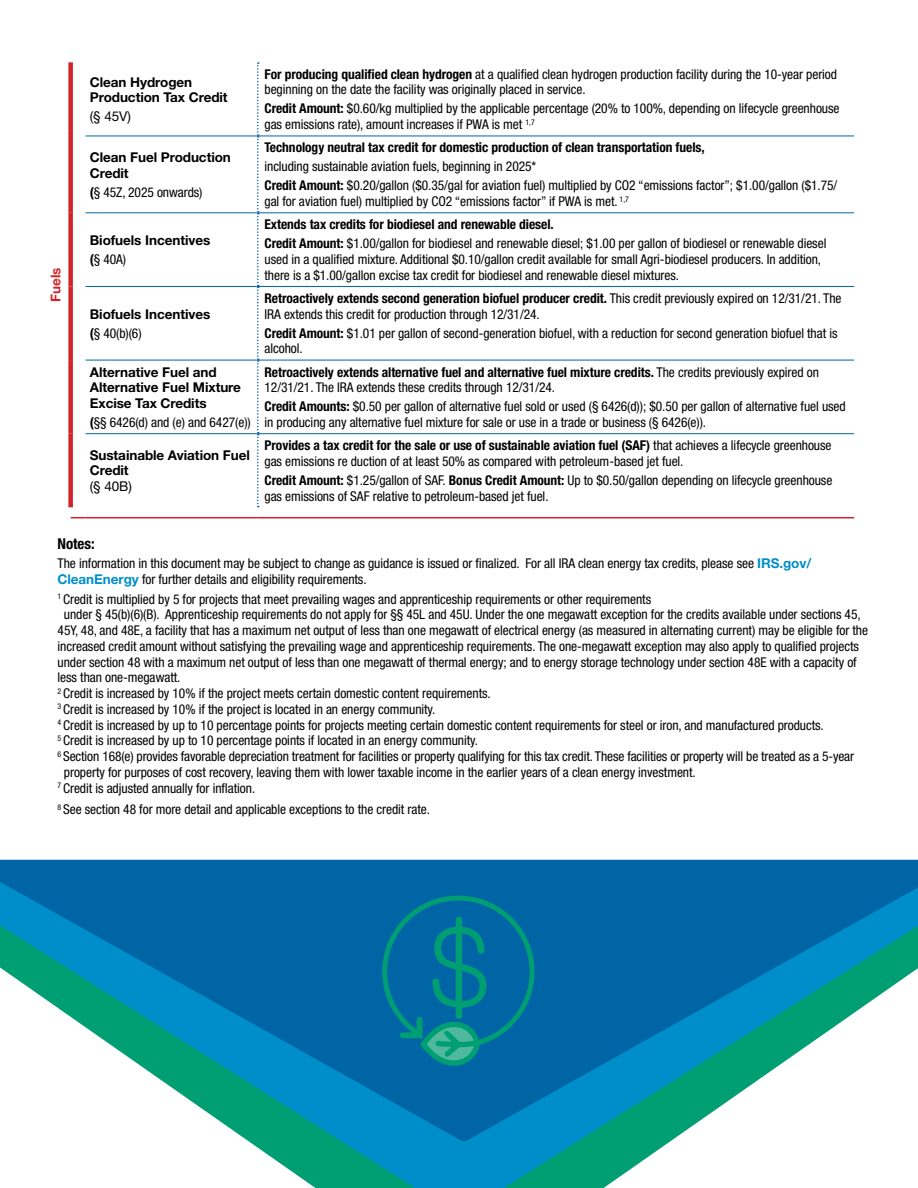
<style>
.page{position:relative;width:918px;height:1188px;background:#fff}
.page>*{position:absolute;margin:0;border:0;box-sizing:border-box;transform-origin:0 0}
.t1{font:700 condensed 15px "Helvetica Neue LT Std";letter-spacing:-.005em;color:#000}
.t2{font:condensed 13.5px/15.8px "Helvetica Neue LT Std";letter-spacing:-.005em;color:#000}
.t3{font:700 13.5px/15.8px "Helvetica Neue LT Std";letter-spacing:-.005em;color:#000}
.t4{font:13.5px "Helvetica Neue LT Std";color:#000}
.t5{font:700 13.5px "Helvetica Neue LT Std";letter-spacing:-.005em;color:#d2232a}
.s1{font-weight:700;font-stretch:normal}
.s2{font-weight:400;font-stretch:condensed}
.s3{font-weight:400}
.s4{font-weight:700}
.s5{font-weight:700;font-stretch:normal;color:#008ecb}
</style>
<div class="page">
<div style="left:68px;top:62px;width:5px;height:74px;background:#d2232a"></div>
<div style="left:68px;top:136px;width:5px;height:77px;background:#d2232a"></div>
<div style="left:68px;top:213px;width:5px;height:73px;background:#d2232a"></div>
<div style="left:68px;top:286px;width:5px;height:74px;background:#d2232a"></div>
<div style="left:68px;top:360px;width:5px;height:74px;background:#d2232a"></div>
<div style="left:68px;top:434px;width:5px;height:73px;background:#d2232a"></div>
<svg style="left:71px;top:517px;width:15px;height:1px"></svg>
<hr style="left:86px;top:517px;width:172px;height:1px;background:#d2232a">
<hr style="left:258px;top:517px;width:596px;height:1px;background:#d2232a">
<hr style="left:86px;top:136px;width:172px;height:1px;background:#0065a4">
<hr style="left:86px;top:213px;width:172px;height:1px;background:#0065a4">
<hr style="left:86px;top:286px;width:172px;height:1px;background:#0065a4">
<hr style="left:86px;top:360px;width:172px;height:1px;background:#0065a4">
<hr style="left:86px;top:433px;width:172px;height:1px;background:#0065a4">
<hr style="left:258px;top:136px;width:596px;height:1px;background:#0065a4">
<hr style="left:258px;top:213px;width:596px;height:1px;background:#0065a4">
<hr style="left:258px;top:286px;width:596px;height:1px;background:#0065a4">
<hr style="left:258px;top:360px;width:596px;height:1px;background:#0065a4">
<hr style="left:258px;top:433px;width:596px;height:1px;background:#0065a4">
<svg style="left:257px;top:62px;width:2px;height:445px"></svg>
<svg style="left:250px;top:1142px;width:419px;height:46px"></svg>
<svg style="left:0;top:860px;width:918px;height:282px"></svg>
<svg style="left:382px;top:896px;width:152px;height:197px;background:#02709c"></svg>
<div style="left:456px;top:917px;width:6px;height:102px;background:#009f73;border-radius:3px"></div>
<p class="t5" style="left:47px;top:302px;width:36px;rotate:-90deg">Fuels</p>
<p class="t3" style="left:90px;top:74px;width:139px">Clean Hydrogen<br>Production Tax Credit</p>
<p class="t4" style="left:90px;top:108px;width:43px">(§ 45V)</p>
<p class="t3" style="left:90px;top:149px;width:143px">Clean Fuel Production<br>Credit</p>
<p class="t2" style="left:90px;top:184px;width:114px"><span class="s1">(</span>§ 45Z, 2025 onwards)</p>
<p class="t3" style="left:90px;top:230px;width:122px;line-height:19px">Biofuels Incentives (<span class="s2">§ 40A)</span></p>
<p class="t3" style="left:90px;top:304px;width:122px;line-height:19px">Biofuels Incentives (<span class="s2">§ 40(b)(6)</span></p>
<p class="t3" style="left:90px;top:364px;width:153px">Alternative Fuel and<br>Alternative Fuel Mixture<br>Excise Tax Credits</p>
<p class="t2" style="left:90px;top:414px;width:162px"><span class="s1">(</span>§§ 6426(d) and (e) and 6427(e))</p>
<p class="t3" style="left:90px;top:447px;width:162px">Sustainable Aviation Fuel<br>Credit<br><span class="s3">(§ 40B)</span></p>
<p class="t2" style="left:265px;top:66px;width:574px"><span class="s4">For producing qualified clean hydrogen</span> at a qualified clean hydrogen production facility during the 10-year period beginning on the date the facility was originally placed in service.</p>
<p class="t2" style="left:265px;top:101px;width:577px"><span class="s4">Credit Amount:</span> $0.60/kg multiplied by the applicable percentage (20% to 100%, depending on lifecycle greenhouse gas emissions rate), amount increases if PWA is met <sup>1,7</sup></p>
<p class="t2" style="left:265px;top:138px;width:574px;line-height:19px"><span class="s4">Technology neutral tax credit for domestic production of clean transportation fuels,<br></span>including sustainable aviation fuels, beginning in 2025*<br><span class="s4">Credit Amount:</span> $0.20/gallon ($0.35/gal for aviation fuel) multiplied by CO2 “emissions factor”; $1.00/gallon ($1.75/</p>
<p class="t2" style="left:265px;top:193px;width:366px">gal for aviation fuel) multiplied by CO2 “emissions factor” if PWA is met. <sup>1,7</sup></p>
<p class="t2" style="left:265px;top:215px;width:563px;line-height:19px"><span class="s4">Extends tax credits for biodiesel and renewable diesel.<br>Credit Amount:</span> $1.00/gallon for biodiesel and renewable diesel; $1.00 per gallon of biodiesel or renewable diesel</p>
<p class="t2" style="left:265px;top:251px;width:558px">used in a qualified mixture. Additional $0.10/gallon credit available for small Agri-biodiesel producers. In addition, there is a $1.00/gallon excise tax credit for biodiesel and renewable diesel mixtures.</p>
<p class="t2" style="left:265px;top:290px;width:579px"><span class="s4">Retroactively extends second generation biofuel producer credit.</span> This credit previously expired on 12/31/21. The<br>IRA extends this credit for production through 12/31/24.</p>
<p class="t2" style="left:265px;top:325px;width:575px"><span class="s4">Credit Amount:</span> $1.01 per gallon of second-generation biofuel, with a reduction for second generation biofuel that is alcohol.</p>
<p class="t2" style="left:265px;top:364px;width:556px"><span class="s4">Retroactively extends alternative fuel and alternative fuel mixture credits.</span> The credits previously expired on<br>12/31/21. The IRA extends these credits through 12/31/24.</p>
<p class="t2" style="left:265px;top:399px;width:583px"><span class="s4">Credit Amounts:</span> $0.50 per gallon of alternative fuel sold or used (§ 6426(d)); $0.50 per gallon of alternative fuel used in producing any alternative fuel mixture for sale or use in a trade or business (§ 6426(e)).</p>
<p class="t2" style="left:265px;top:437px;width:569px"><span class="s4">Provides a tax credit for the sale or use of sustainable aviation fuel (SAF)</span> that achieves a lifecycle greenhouse gas emissions re duction of at least 50% as compared with petroleum-based jet fuel.</p>
<p class="t2" style="left:265px;top:472px;width:569px"><span class="s4">Credit Amount:</span> $1.25/gallon of SAF. <span class="s4">Bonus Credit Amount:</span> Up to $0.50/gallon depending on lifecycle greenhouse gas emissions of SAF relative to petroleum-based jet fuel.</p>
<h2 class="t1" style="left:58px;top:534px;width:39px">Notes:</h2>
<p class="t2" style="left:58px;top:556px;width:755px">The information in this document may be subject to change as guidance is issued or finalized. For all IRA clean energy tax credits, please see <span class="s5">IRS.gov/<br>CleanEnergy</span> for further details and eligibility requirements.</p>
<p class="t2" style="left:58px;top:591px;width:595px"><sup>1</sup> Credit is multiplied by 5 for projects that meet prevailing wages and apprenticeship requirements or other requirements</p>
<p class="t2" style="left:64px;top:607px;width:798px">under § 45(b)(6)(B). Apprenticeship requirements do not apply for §§ 45L and 45U. Under the one megawatt exception for the credits available under sections 45,</p>
<p class="t2" style="left:58px;top:622px;width:812px">45Y, 48, and 48E, a facility that has a maximum net output of less than one megawatt of electrical energy (as measured in alternating current) may be eligible for the</p>
<p class="t2" style="left:58px;top:638px;width:803px">increased credit amount without satisfying the prevailing wage and apprenticeship requirements. The one-megawatt exception may also apply to qualified projects</p>
<p class="t2" style="left:58px;top:654px;width:801px">under section 48 with a maximum net output of less than one megawatt of thermal energy; and to energy storage technology under section 48E with a capacity of</p>
<p class="t2" style="left:58px;top:670px;width:124px">less than one-megawatt.</p>
<p class="t2" style="left:58px;top:685px;width:435px"><sup>2</sup> Credit is increased by 10% if the project meets certain domestic content requirements.</p>
<p class="t2" style="left:58px;top:701px;width:379px"><sup>3</sup> Credit is increased by 10% if the project is located in an energy community.</p>
<p class="t2" style="left:58px;top:717px;width:768px"><sup>4</sup> Credit is increased by up to 10 percentage points for projects meeting certain domestic content requirements for steel or iron, and manufactured products.</p>
<p class="t2" style="left:58px;top:733px;width:422px"><sup>5</sup> Credit is increased by up to 10 percentage points if located in an energy community.</p>
<p class="t2" style="left:58px;top:748px;width:798px"><sup>6</sup> Section 168(e) provides favorable depreciation treatment for facilities or property qualifying for this tax credit. These facilities or property will be treated as a 5-year</p>
<p class="t2" style="left:64px;top:764px;width:633px">property for purposes of cost recovery, leaving them with lower taxable income in the earlier years of a clean energy investment.</p>
<p class="t2" style="left:58px;top:780px;width:199px"><sup>7</sup> Credit is adjusted annually for inflation.</p>
<p class="t2" style="left:58px;top:801px;width:374px"><sup>8</sup> See section 48 for more detail and applicable exceptions to the credit rate.</p>
</div>
